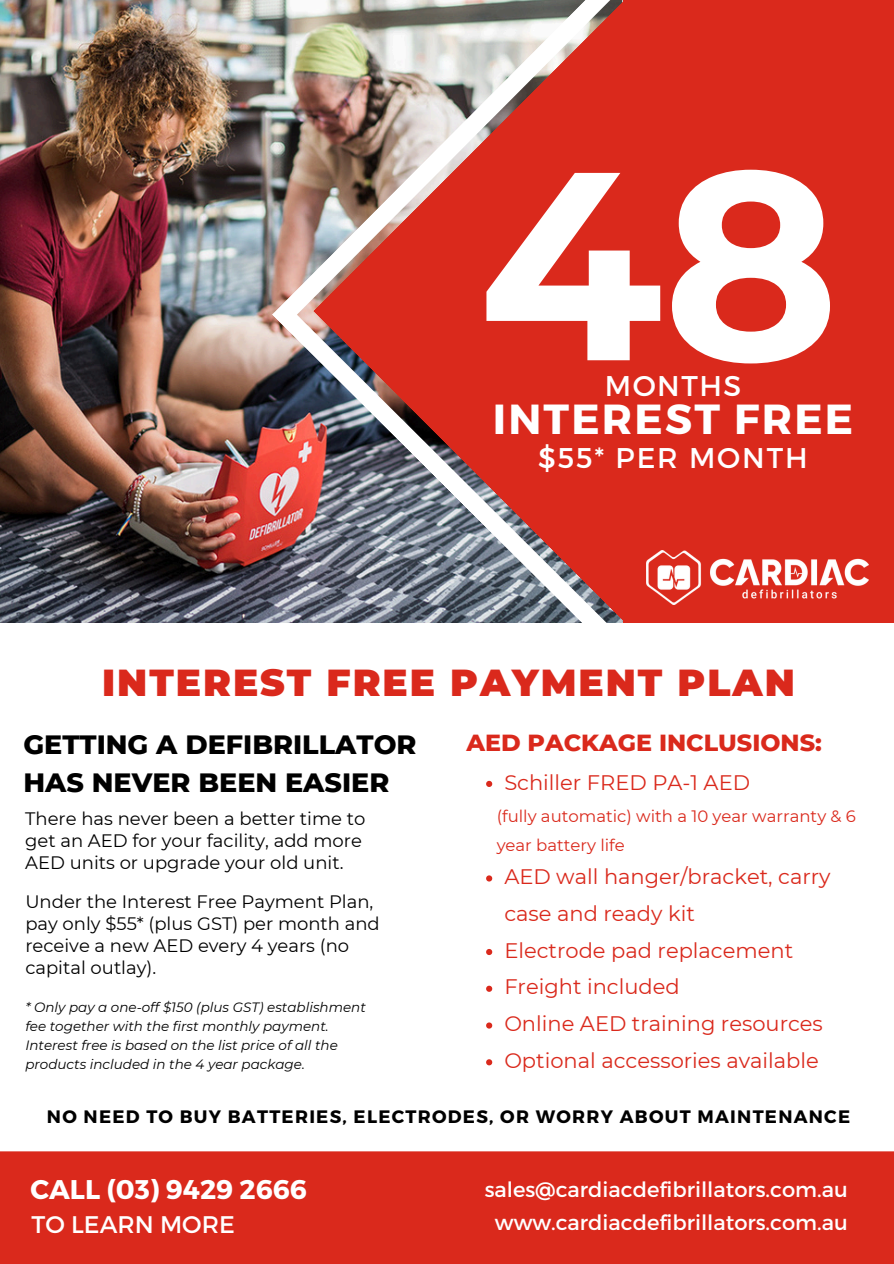
<style>
.page{position:relative;width:894px;height:1264px;background:#fff}
.page>*{position:absolute;margin:0;border:0;box-sizing:border-box;transform-origin:0 0}
.t1{font:700 267.6px "Montserrat";color:#fff}
.t2{font:700 42px "Montserrat";letter-spacing:.05em;color:#fff}
.t3{font:900 37.5px "Montserrat";letter-spacing:.05em;color:#da291c}
.t4{font:28.5px "Montserrat";letter-spacing:.065em;color:#fff}
.t5{font:800 27px/37.2px "Montserrat";color:#000}
.t6{font:700 27px "Montserrat";color:#fff}
.t7{font:24px "Montserrat";color:#fff}
.t8{font:800 23.7px "Montserrat";color:#da291c}
.t9{font:21px/36.8px "Montserrat";color:#da291c}
.t10{font:21px "Montserrat";color:#fff}
.t11{font:18px/21.9px "Montserrat";color:#000}
.t12{font:700 18px "Montserrat";letter-spacing:.07em;color:#000}
.t13{font:16.5px/29px "Montserrat";color:#da291c}
.t14{font:italic 13.5px/18.8px "Montserrat";color:#000}
</style>
<div class="page">
<img style="left:0;top:0;width:272px;height:622px">
<img style="left:272px;top:0;width:41px;height:622px">
<div style="left:0;top:1151px;width:893px;height:112px;background:#da291c"></div>
<div style="left:623px;top:0;width:270px;height:1074px;background:#da291c"></div>
<img style="left:313px;top:0;width:310px;height:622px">
<svg style="left:0;top:622px;width:893px;height:452px"></svg>
<img style="left:646px;top:551px;width:222px;height:54px">
<svg style="left:486px;top:780px;width:6px;height:7px"></svg>
<svg style="left:486px;top:875px;width:6px;height:6px"></svg>
<svg style="left:486px;top:948px;width:6px;height:7px"></svg>
<svg style="left:486px;top:985px;width:6px;height:6px"></svg>
<svg style="left:486px;top:1022px;width:6px;height:6px"></svg>
<svg style="left:486px;top:1059px;width:6px;height:6px"></svg>
<p class="t1" style="left:478px;top:101px;width:362px">48</p>
<h6 class="t4" style="left:604px;top:367px;width:138px">MONTHS</h6>
<h3 class="t2" style="left:492px;top:392px;width:362px">INTEREST FREE</h3>
<p class="t4" style="left:538px;top:439px;width:271px">$55* PER MONTH</p>
<p class="t3" style="left:102px;top:660px;width:694px">INTEREST FREE PAYMENT PLAN</p>
<h5 class="t8" style="left:466px;top:728px;width:357px">AED PACKAGE INCLUSIONS:</h5>
<p class="t5" style="left:23px;top:726px;width:394px">GETTING A DEFIBRILLATOR<br>HAS NEVER BEEN EASIER</p>
<p class="t9" style="left:504px;top:763px;width:247px">Schiller FRED PA-1 AED</p>
<h4 class="t13" style="left:496px;top:801px;width:361px">(fully automatic) with a 10 year warranty &amp; 6 year battery life</h4>
<h1 class="t9" style="left:504px;top:858px;width:328px">AED wall hanger/bracket, carry case and ready kit</h1>
<h4 class="t9" style="left:504px;top:931px;width:290px">Electrode pad replacement</h4>
<p class="t9" style="left:504px;top:968px;width:177px">Freight included</p>
<h2 class="t9" style="left:504px;top:1005px;width:320px">Online AED training resources</h2>
<h3 class="t9" style="left:504px;top:1042px;width:316px">Optional accessories available</h3>
<p class="t11" style="left:25px;top:807px;width:341px">There has never been a better time to get an AED for your facility, add more<br>AED units or upgrade your old unit.</p>
<p class="t11" style="left:25px;top:890px;width:356px">Under the Interest Free Payment Plan, pay only $55* (plus GST) per month and receive a new AED every 4 years (no capital outlay).</p>
<p class="t14" style="left:25px;top:998px;width:342px">* Only pay a one-off $150 (plus GST) establishment fee together with the first monthly payment.<br>Interest free is based on the list price of all the products included in the 4 year package.</p>
<p class="t12" style="left:47px;top:1104px;width:804px">NO NEED TO BUY BATTERIES, ELECTRODES, OR WORRY ABOUT MAINTENANCE</p>
<p class="t6" style="left:30px;top:1171px;width:278px">CALL (03) 9429 2666</p>
<p class="t7" style="left:32px;top:1208px;width:205px">TO LEARN MORE</p>
<p class="t10" style="left:484px;top:1176px;width:364px">sales@cardiacdefibrillators.com.au</p>
<p class="t10" style="left:494px;top:1208px;width:354px">www.cardiacdefibrillators.com.au</p>
</div>
